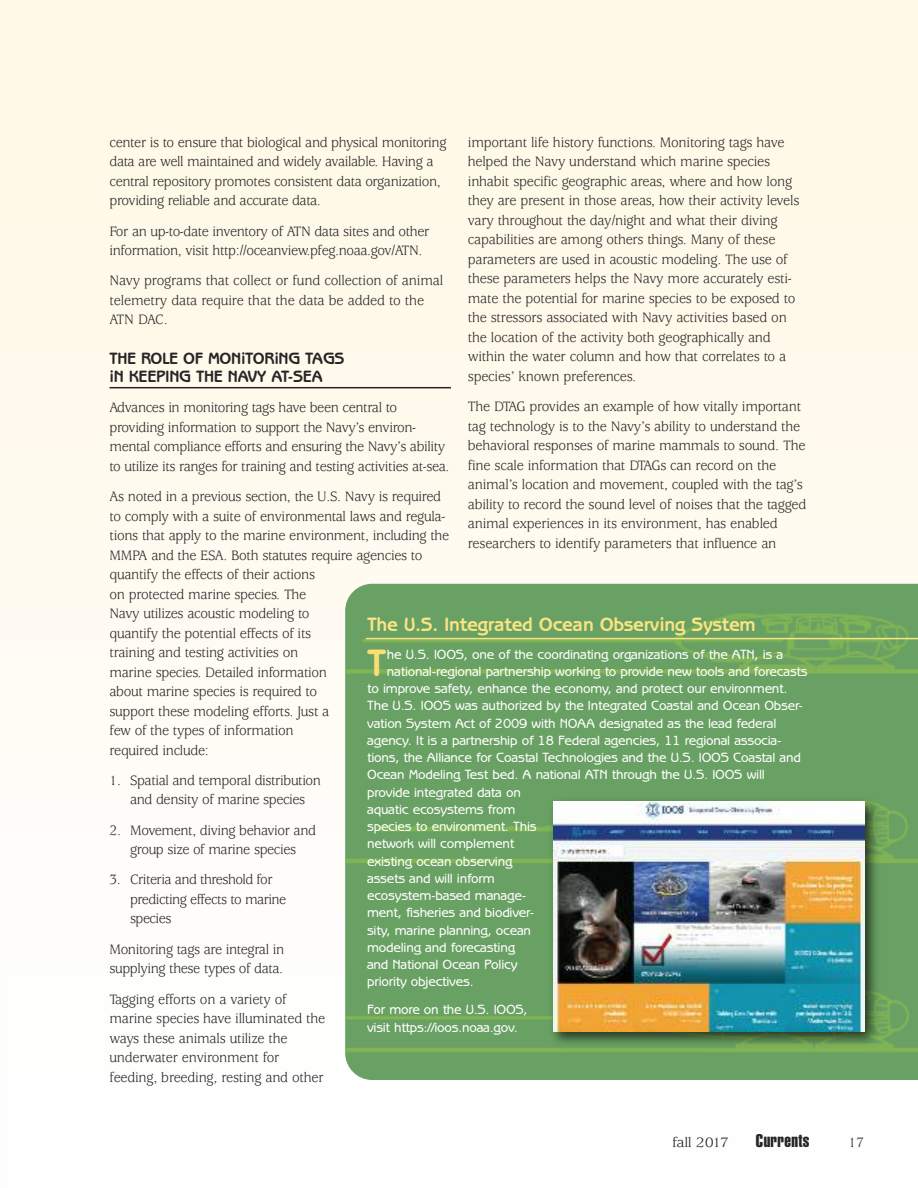
<style>
.page{position:relative;width:918px;height:1188px;background:#fff}
.page>*{position:absolute;margin:0;border:0;box-sizing:border-box;transform-origin:0 0}
.t1{font:700 38.4px "Benguiat Gothic";color:#f8df6f}
.t2{font:700 19.5px "Benguiat Gothic";letter-spacing:-.02em;color:#f9e484}
.t3{font:18px "Helvetica Extra Compressed";letter-spacing:.02em;color:#272526;scale:1.1 1}
.t4{font:700 16.5px/18px "Benguiat Gothic";letter-spacing:-.02em;color:#272526}
.t5{font:15px/19.5px "Usherwood";letter-spacing:-.02em;color:#272526;scale:.95 1}
.t6{font:15px/19.5px "Usherwood";letter-spacing:-.04em;color:#272526;scale:.95 1}
.t7{font:15px "Usherwood";letter-spacing:-.02em;color:#272526;scale:1.1 1}
.t8{font:500 13.5px/17.2px "Benguiat Gothic";letter-spacing:-.015em;color:#fff}
</style>
<div class="page">
<div style="left:0;top:0;width:918px;height:1188px;background:linear-gradient(to bottom,#fff8e4,#fefeff)"></div>
<hr style="left:110px;top:387px;width:341px;height:1px;background:#272526">
<hr style="left:0;top:943px;width:1px;height:245px;background:#fefdfa">
<img style="left:345px;top:584px;width:573px;height:496px">
<hr style="left:366px;top:638px;width:552px;height:1px;background:#f9e484">
<img style="left:546px;top:794px;width:338px;height:257px">
<img style="left:554px;top:801px;width:310px;height:230px">
<p class="t5" style="left:110px;top:134px;width:356px">center is to ensure that biological and physical monitoring data are well maintained and widely available. Having a central repository promotes consistent data organization, providing reliable and accurate data.</p>
<p class="t5" style="left:110px;top:223px;width:338px">For an up-to-date inventory of ATN data sites and other information, visit http://oceanview.pfeg.noaa.gov/ATN.</p>
<p class="t5" style="left:110px;top:272px;width:353px">Navy programs that collect or fund collection of animal telemetry data require that the data be added to the<br>ATN DAC.</p>
<p class="t4" style="left:110px;top:351px;width:237px">THE ROLE OF MONiTORiNG TAGS iN KEEPING THE NAVY AT-SEA</p>
<p class="t5" style="left:110px;top:399px;width:359px">Advances in monitoring tags have been central to providing information to support the Navy’s environ&shy;mental compliance efforts and ensuring the Navy’s ability to utilize its ranges for training and testing activities at-sea.</p>
<p class="t5" style="left:110px;top:488px;width:359px">As noted in a previous section, the U.S. Navy is required to comply with a suite of environmental laws and regula&shy;tions that apply to the marine environment, including the MMPA and the ESA. Both statutes require agencies to quantify the effects of their actions<br>on protected marine species. The<br>Navy utilizes acoustic modeling to<br>quantify the potential effects of its<br>training and testing activities on<br>marine species. Detailed information<br>about marine species is required to<br>support these modeling efforts. Just a<br>few of the types of information<br>required include:</p>
<p class="t5" style="left:110px;top:772px;width:224px;text-align:center">1. Spatial and temporal distribution and density of marine species</p>
<p class="t5" style="left:110px;top:822px;width:219px;text-align:center">2. Movement, diving behavior and group size of marine species</p>
<p class="t6" style="left:130px;top:871px;width:166px;text-indent:-21px">3. Criteria and threshold for predicting effects to marine species</p>
<p class="t5" style="left:110px;top:941px;width:185px">Monitoring tags are integral in supplying these types of data.</p>
<p class="t5" style="left:109px;top:991px;width:229px">Tagging efforts on a variety of marine species have illuminated the ways these animals utilize the underwater environment for feeding, breeding, resting and other</p>
<p class="t5" style="left:468px;top:134px;width:350px">important life history functions. Monitoring tags have helped the Navy understand which marine species inhabit specific geographic areas, where and how long they are present in those areas, how their activity levels vary throughout the day/night and what their diving capabilities are among others things. Many of these parameters are used in acoustic modeling. The use of these parameters helps the Navy more accurately esti&shy;mate the potential for marine species to be exposed to the stressors associated with Navy activities based on the location of the activity both geographically and within the water column and how that correlates to a species’ known preferences.</p>
<p class="t5" style="left:468px;top:398px;width:358px">The DTAG provides an example of how vitally important tag technology is to the Navy’s ability to understand the behavioral responses of marine mammals to sound. The fine scale information that DTAGs can record on the animal’s location and movement, coupled with the tag’s ability to record the sound level of noises that the tagged animal experiences in its environment, has enabled researchers to identify parameters that influence an</p>
<h2 class="t2" style="left:367px;top:617px;width:390px">The U.S. Integrated Ocean Observing System</h2>
<h1 class="t1" style="left:367px;top:649px;width:21px">T</h1>
<p class="t8" style="left:387px;top:647px;width:398px">he U.S. IOOS, one of the coordinating organizations of the ATN, is a</p>
<p class="t8" style="left:387px;top:664px;width:422px">national-regional partnership working to provide new tools and forecasts</p>
<p class="t8" style="left:367px;top:681px;width:422px">to improve safety, enhance the economy, and protect our environment.</p>
<p class="t8" style="left:367px;top:698px;width:437px">The U.S. IOOS was authorized by the Integrated Coastal and Ocean Obser-</p>
<p class="t8" style="left:367px;top:716px;width:411px">vation System Act of 2009 with NOAA designated as the lead federal</p>
<p class="t8" style="left:367px;top:733px;width:416px">agency. It is a partnership of 18 Federal agencies, 11 regional associa-</p>
<p class="t8" style="left:367px;top:750px;width:435px">tions, the Alliance for Coastal Technologies and the U.S. IOOS Coastal and</p>
<p class="t8" style="left:367px;top:767px;width:399px">Ocean Modeling Test bed. A national ATN through the U.S. IOOS will</p>
<p class="t8" style="left:367px;top:785px;width:155px">provide integrated data on</p>
<p class="t8" style="left:367px;top:802px;width:150px">aquatic ecosystems from</p>
<p class="t8" style="left:367px;top:819px;width:171px">species to environment. This</p>
<p class="t8" style="left:367px;top:836px;width:149px">network will complement</p>
<p class="t8" style="left:367px;top:854px;width:147px">existing ocean observing</p>
<p class="t8" style="left:367px;top:871px;width:129px">assets and will inform</p>
<p class="t8" style="left:367px;top:888px;width:161px">ecosystem-based manage-</p>
<p class="t8" style="left:367px;top:905px;width:169px">ment, fisheries and biodiver-</p>
<p class="t8" style="left:367px;top:923px;width:166px">sity, marine planning, ocean</p>
<p class="t8" style="left:367px;top:940px;width:150px">modeling and forecasting</p>
<p class="t8" style="left:367px;top:957px;width:152px">and National Ocean Policy</p>
<p class="t8" style="left:367px;top:974px;width:108px">priority objectives.</p>
<p class="t8" style="left:367px;top:1002px;width:162px">For more on the U.S. IOOS, visit https://ioos.noaa.gov.</p>
<p class="t7" style="left:672px;top:1137px;width:53px">fall 2017</p>
<p class="t3" style="left:756px;top:1134px;width:50px">Currents</p>
<p class="t5" style="left:849px;top:1134px;width:18px">17</p>
</div>
